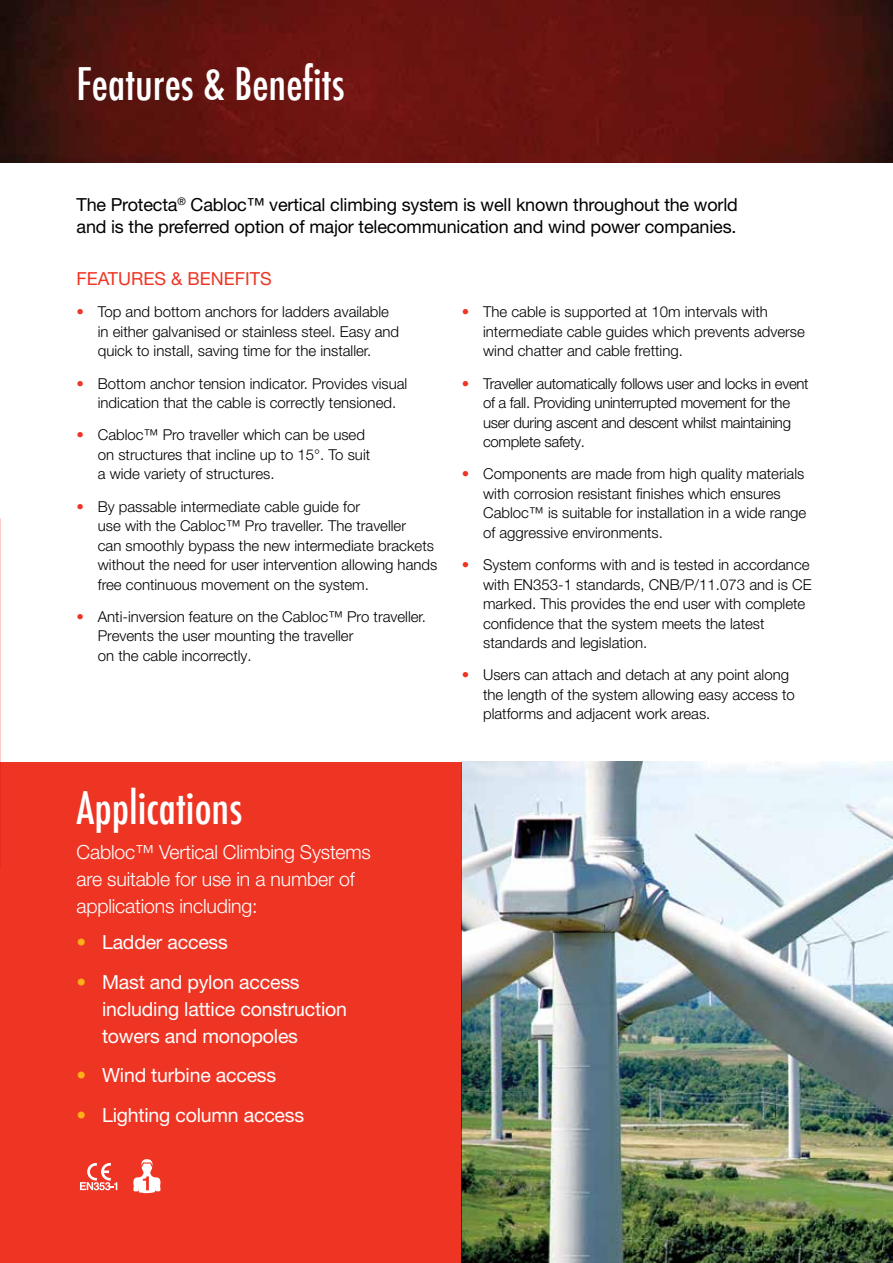
<style>
.page{position:relative;width:893px;height:1263px;background:#fff}
.page>*{position:absolute;margin:0;border:0;box-sizing:border-box;transform-origin:0 0}
.t1{font:500 condensed 43.8px "Futura";color:#fff}
.t2{font:19.5px/27px "Helvetica Neue LT Pro";letter-spacing:-.01em;color:#fff}
.t3{font:300 19.5px/27px "Helvetica Neue LT Pro";letter-spacing:-.01em;color:#fff}
.t4{font:18px/22.5px "Helvetica Neue LT Pro";letter-spacing:-.01em;color:#000}
.t5{font:18px "Helvetica Neue LT Pro";color:#ee3524}
.t6{font:300 15px/19.5px "Helvetica Neue LT Pro";color:#000}
.t7{font:300 15px/19.5px "Helvetica Neue LT Pro";letter-spacing:-.02em;color:#000}
.s1{color:#ee3524}
.s2{color:#fcaf17}
</style>
<div class="page">
<img style="left:0;top:0;width:893px;height:162px">
<img style="left:0;top:519px;width:1px;height:348px">
<img style="left:462px;top:762px;width:431px;height:501px">
<div style="left:0;top:762px;width:462px;height:501px;background:#ee3524"></div>
<svg style="left:133px;top:1159px;width:28px;height:35px"></svg>
<svg style="left:80px;top:1163px;width:37px;height:27px"></svg>
<h1 class="t1" style="left:77px;top:56px;width:270px">Features &amp; Benefits</h1>
<p class="t4" style="left:77px;top:193px;width:663px">The Protecta<sup>®</sup> Cabloc™ vertical climbing system is well known throughout the world and is the preferred option of major telecommunication and wind power companies.</p>
<p class="t5" style="left:77px;top:267px;width:197px">FEATURES &amp; BENEFITS</p>
<p class="t6" style="left:98px;top:302px;width:303px;text-indent:-21px"><span class="s1">•</span> Top and bottom anchors for ladders available in either galvanised or stainless steel. Easy and quick to install, saving time for the installer.</p>
<p class="t6" style="left:98px;top:373px;width:311px;text-indent:-21px"><span class="s1">•</span> Bottom anchor tension indicator. Provides visual indication that the cable is correctly tensioned.</p>
<p class="t6" style="left:98px;top:425px;width:274px;text-indent:-21px"><span class="s1">•</span> Cabloc™ Pro traveller which can be used on structures that incline up to 15°. To suit a wide variety of structures.</p>
<p class="t6" style="left:98px;top:496px;width:341px;text-indent:-21px"><span class="s1">•</span> By passable intermediate cable guide for<br>use with the Cabloc™ Pro traveller. The traveller<br>can smoothly bypass the new intermediate brackets without the need for user intervention allowing hands free continuous movement on the system.</p>
<p class="t6" style="left:98px;top:606px;width:330px;text-indent:-21px"><span class="s1">•</span> Anti-inversion feature on the Cabloc™ Pro traveller.<br>Prevents the user mounting the traveller<br>on the cable incorrectly.</p>
<p class="t6" style="left:483px;top:302px;width:323px;text-indent:-21px"><span class="s1">•</span> The cable is supported at 10m intervals with intermediate cable guides which prevents adverse wind chatter and cable fretting.</p>
<p class="t7" style="left:483px;top:373px;width:327px;text-indent:-21px"><span class="s1">•</span> Traveller automatically follows user and locks in event of a fall. Providing uninterrupted movement for the user during ascent and descent whilst maintaining complete safety.</p>
<p class="t6" style="left:483px;top:464px;width:325px;text-indent:-21px"><span class="s1">•</span> Components are made from high quality materials with corrosion resistant finishes which ensures Cabloc™ is suitable for installation in a wide range of aggressive environments.</p>
<p class="t6" style="left:483px;top:555px;width:330px;text-indent:-21px"><span class="s1">•</span> System conforms with and is tested in accordance with EN353-1 standards, CNB/P/11.073 and is CE marked. This provides the end user with complete confidence that the system meets the latest standards and legislation.</p>
<p class="t6" style="left:483px;top:665px;width:313px;text-indent:-21px"><span class="s1">•</span> Users can attach and detach at any point along the length of the system allowing easy access to platforms and adjacent work areas.</p>
<h1 class="t1" style="left:77px;top:779px;width:167px">Applications</h1>
<h2 class="t3" style="left:77px;top:838px;width:296px">Cabloc™ Vertical Climbing Systems are suitable for use in a number of applications including:</h2>
<h2 class="t2" style="left:77px;top:928px;width:153px"><span class="s2">•</span> Ladder access</h2>
<h2 class="t2" style="left:102px;top:968px;width:246px;text-indent:-26px"><span class="s2">•</span> Mast and pylon access including lattice construction towers and monopoles</h2>
<h2 class="t2" style="left:77px;top:1061px;width:201px"><span class="s2">•</span> Wind turbine access</h2>
<h2 class="t2" style="left:77px;top:1101px;width:229px"><span class="s2">•</span> Lighting column access</h2>
</div>
